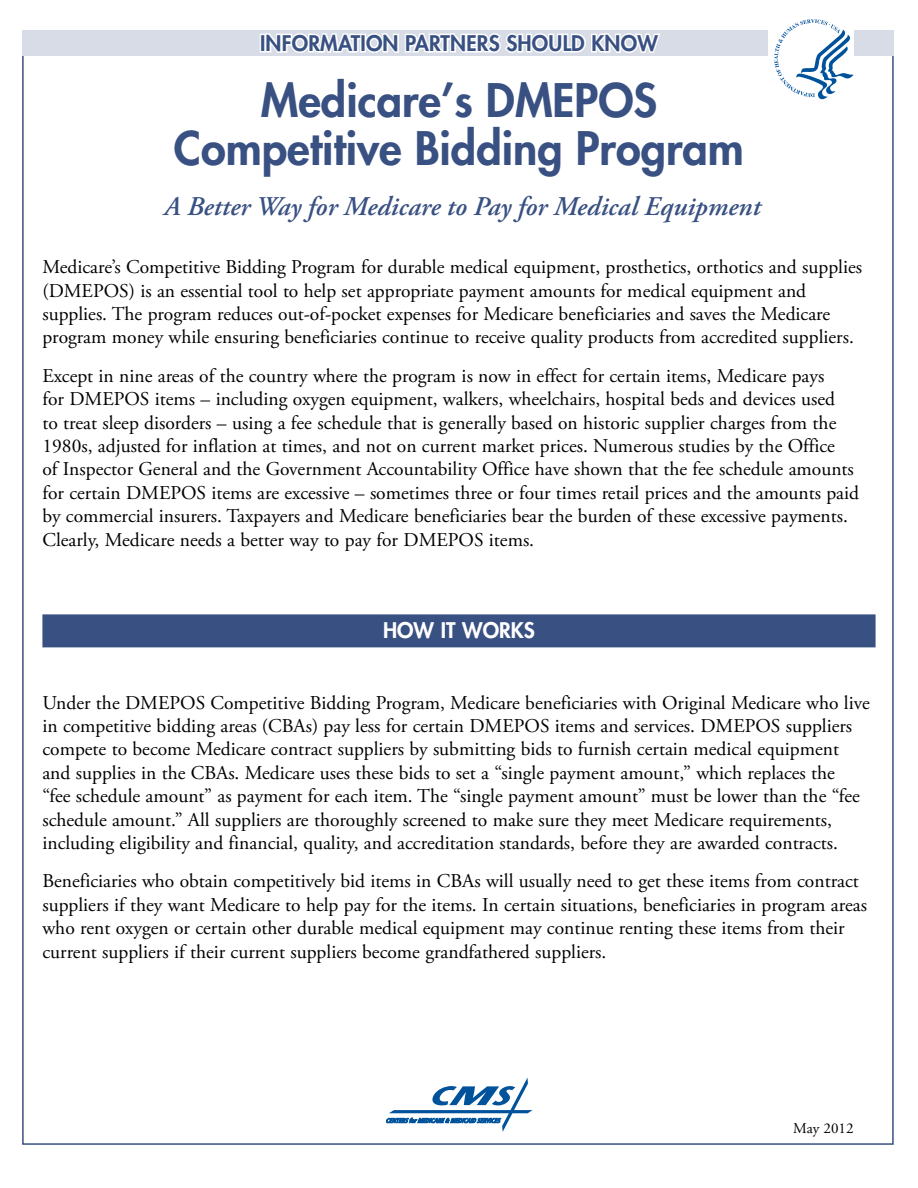
<style>
.page{position:relative;width:918px;height:1188px;background:#fff}
.page>*{position:absolute;margin:0;border:0;box-sizing:border-box;transform-origin:0 0}
.t1{font:800 45px/48px "Futura Std";color:#395082;text-align:center}
.t2{font:italic 600 27px "Adobe Garamond Pro";color:#395082}
._2_subhead{font:800 21px "Futura Std";letter-spacing:.01em;color:#395082}
._1_subhead{font:800 21px "Futura Std";color:#fff}
.main_copy{font:19.5px/23.4px "Adobe Garamond Pro";color:#000}
.main_copy-2{font:15px "Adobe Garamond Pro";color:#000}
</style>
<div class="page">
<div style="left:22px;top:30px;width:872px;height:26px;background:#d7dce6"></div>
<div style="left:42px;top:614px;width:834px;height:33px;background:#395082"></div>
<div style="left:260px;top:34px;width:6px;height:18px;border:3px solid #fff"></div>
<svg style="left:264px;top:33px;width:396px;height:20px"></svg>
<div style="left:768px;top:13px;width:86px;height:86px;background:#fff"></div>
<svg style="left:774px;top:19px;width:80px;height:80px"></svg>
<svg style="left:386px;top:1078px;width:147px;height:54px"></svg>
<p class="_2_subhead" style="left:260px;top:30px;width:399px">INFORMATION PARTNERS SHOULD KNOW</p>
<p class="t1" style="left:174px;top:76px;width:572px">Medicare’s DMEPOS<br>Competitive Bidding Program</p>
<p class="t2" style="left:164px;top:191px;width:598px">A Better Way for Medicare to Pay for Medical Equipment</p>
<p class="main_copy" style="left:42px;top:256px;width:821px">Medicare’s Competitive Bidding Program for durable medical equipment, prosthetics, orthotics and supplies (DMEPOS) is an essential tool to help set appropriate payment amounts for medical equipment and supplies. The program reduces out-of-pocket expenses for Medicare beneficiaries and saves the Medicare program money while ensuring beneficiaries continue to receive quality products from accredited suppliers.</p>
<p class="main_copy" style="left:42px;top:365px;width:818px">Except in nine areas of the country where the program is now in effect for certain items, Medicare pays<br>for DMEPOS items – including oxygen equipment, walkers, wheelchairs, hospital beds and devices used<br>to treat sleep disorders – using a fee schedule that is generally based on historic supplier charges from the 1980s, adjusted for inflation at times, and not on current market prices. Numerous studies by the Office<br>of Inspector General and the Government Accountability Office have shown that the fee schedule amounts for certain DMEPOS items are excessive – sometimes three or four times retail prices and the amounts paid by commercial insurers. Taxpayers and Medicare beneficiaries bear the burden of these excessive payments.<br>Clearly, Medicare needs a better way to pay for DMEPOS items.</p>
<p class="_1_subhead" style="left:383px;top:617px;width:153px">HOW IT WORKS</p>
<p class="main_copy" style="left:42px;top:691px;width:829px">Under the DMEPOS Competitive Bidding Program, Medicare beneficiaries with Original Medicare who live in competitive bidding areas (CBAs) pay less for certain DMEPOS items and services. DMEPOS suppliers compete to become Medicare contract suppliers by submitting bids to furnish certain medical equipment and supplies in the CBAs. Medicare uses these bids to set a “single payment amount,” which replaces the<br>“fee schedule amount” as payment for each item. The “single payment amount” must be lower than the “fee schedule amount.” All suppliers are thoroughly screened to make sure they meet Medicare requirements, including eligibility and financial, quality, and accreditation standards, before they are awarded contracts.</p>
<p class="main_copy" style="left:42px;top:870px;width:826px">Beneficiaries who obtain competitively bid items in CBAs will usually need to get these items from contract suppliers if they want Medicare to help pay for the items. In certain situations, beneficiaries in program areas who rent oxygen or certain other durable medical equipment may continue renting these items from their current suppliers if their current suppliers become grandfathered suppliers.</p>
<p class="main_copy-2" style="left:793px;top:1119px;width:62px">May 2012</p>
</div>
